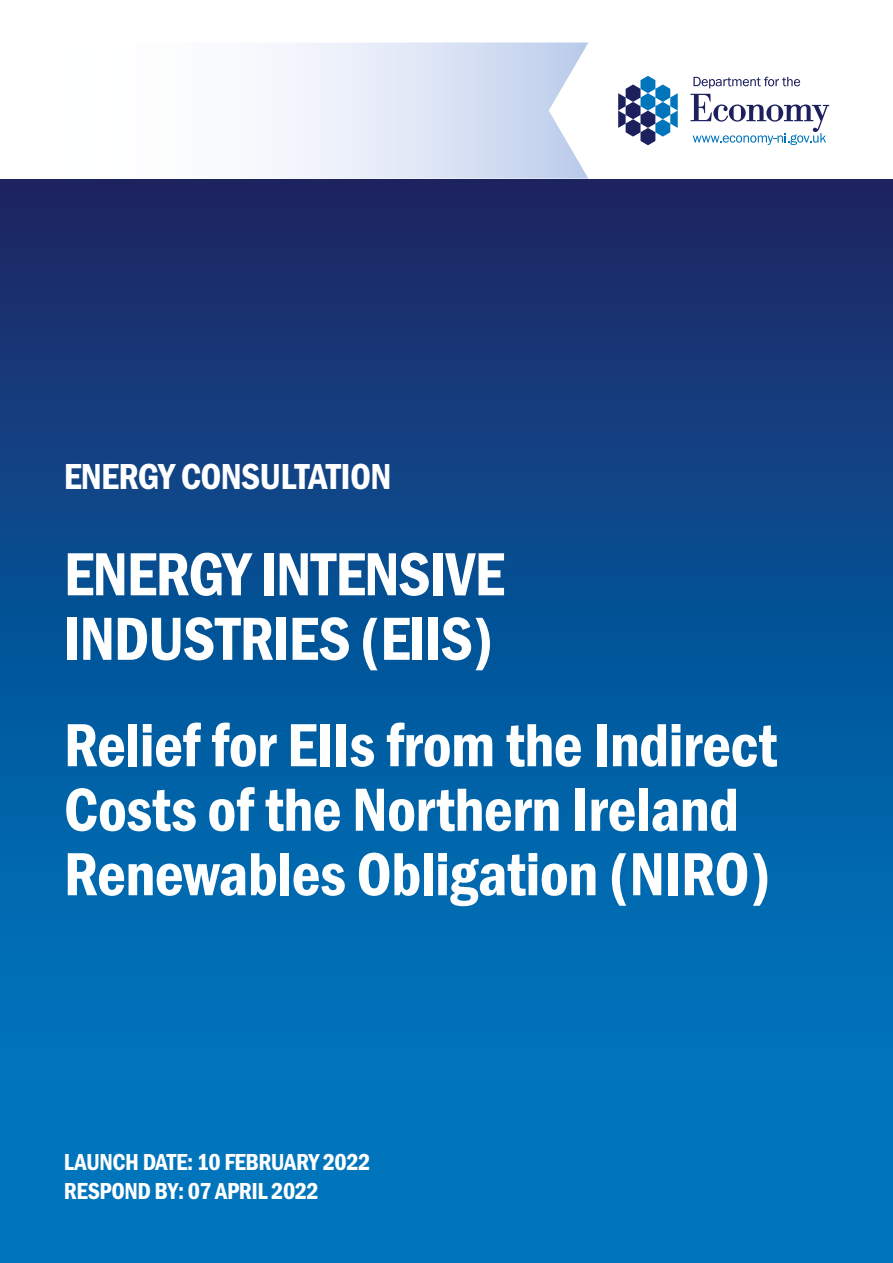
<style>
.page{position:relative;width:893px;height:1263px;background:#fff}
.page>*{position:absolute;margin:0;border:0;box-sizing:border-box;transform-origin:0 0}
.P_-_Body_indented{font:63px/64.5px "Franklin Gothic URW Con Dem";letter-spacing:-.01em;color:#fff}
.H1_Title{font:63px/64.5px "Franklin Gothic URW Con Dem";letter-spacing:-.02em;color:#fff}
.H1_Title-2{font:37.5px "Franklin Gothic URW Con Dem";letter-spacing:-.02em;color:#fff}
.P_-_Date_for_Cover{font:24px "Franklin Gothic URW Con Dem";letter-spacing:-.02em;color:#fff}
</style>
<div class="page">
<div style="left:0;top:162px;width:893px;height:1101px;background:linear-gradient(to bottom,#182967,#0083cc)"></div>
<div style="left:0;top:0;width:893px;height:179px;background:#fff"></div>
<svg style="left:270px;top:43px;width:318px;height:136px"></svg>
<svg style="left:618px;top:76px;width:60px;height:69px"></svg>
<svg style="left:693px;top:77px;width:107px;height:11px"></svg>
<svg style="left:691px;top:94px;width:138px;height:51px"></svg>
<h1 class="H1_Title-2" style="left:64px;top:451px;width:329px">ENERGY CONSULTATION</h1>
<h1 class="H1_Title" style="left:64px;top:539px;width:442px">ENERGY INTENSIVE<br>INDUSTRIES (EIIS)</h1>
<h1 class="P_-_Body_indented" style="left:64px;top:710px;width:715px">Relief for EIIs from the Indirect<br>Costs of the Northern Ireland<br>Renewables Obligation (NIRO)</h1>
<p class="P_-_Date_for_Cover" style="left:64px;top:1146px;width:308px">LAUNCH DATE: 10 FEBRUARY 2022</p>
<p class="P_-_Date_for_Cover" style="left:64px;top:1175px;width:257px">RESPOND BY: 07 APRIL 2022</p>
</div>
